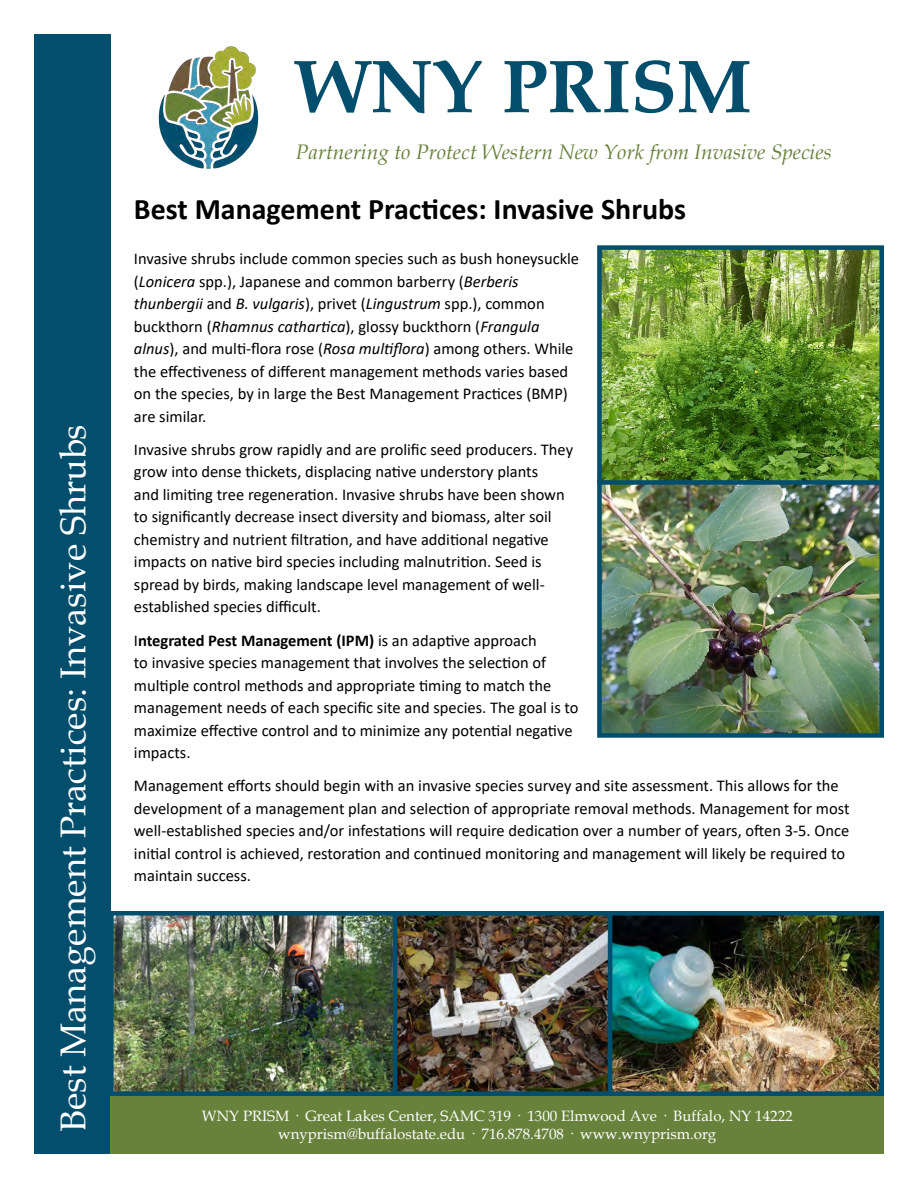
<style>
.page{position:relative;width:918px;height:1188px;background:#fff}
.page>*{position:absolute;margin:0;border:0;box-sizing:border-box;transform-origin:0 0}
.t1{font:700 75px "Book Antiqua";color:#024e6c}
.t2{font:36px "Book Antiqua";color:#fff}
.t3{font:700 30px "Calibri";color:#000}
.t4{font:italic 21px "Book Antiqua";color:#68813b}
.t5{font:16.5px/22.5px "Calibri";color:#000}
.t6{font:15px/18px "Book Antiqua";color:#fff;text-align:center}
.s1{font-style:italic}
.s2{font-weight:700}
</style>
<div class="page">
<div style="left:34px;top:34px;width:77px;height:1120px;background:#024e6c"></div>
<img style="left:158px;top:46px;width:101px;height:123px">
<div style="left:111px;top:1094px;width:773px;height:60px;background:#68813b"></div>
<img style="left:397px;top:916px;width:211px;height:175px">
<div style="left:353px;top:911px;width:265px;height:185px;border:4px solid #024e6c"></div>
<img style="left:602px;top:250px;width:277px;height:483px">
<div style="left:597px;top:479px;width:287px;height:259px;border:4px solid #024e6c"></div>
<div style="left:597px;top:245px;width:287px;height:240px;border:4px solid #024e6c"></div>
<img style="left:613px;top:916px;width:266px;height:175px">
<div style="left:608px;top:911px;width:276px;height:185px;border:4px solid #024e6c"></div>
<img style="left:114px;top:916px;width:278px;height:175px">
<div style="left:109px;top:911px;width:288px;height:185px;border:4px solid #024e6c"></div>
<h2 class="t2" style="left:48px;top:1132px;width:709px;rotate:-90deg">Best Management Practices: Invasive Shrubs</h2>
<h1 class="t1" style="left:296px;top:36px;width:458px">WNY PRISM</h1>
<p class="t4" style="left:296px;top:137px;width:538px">Partnering to Protect Western New York from Invasive Species</p>
<h3 class="t3" style="left:134px;top:188px;width:554px">Best Management Practices: Invasive Shrubs</h3>
<p class="t5" style="left:134px;top:247px;width:447px">Invasive shrubs include common species such as bush honeysuckle (<span class="s1">Lonicera</span> spp.), Japanese and common barberry (<span class="s1">Berberis thunbergii</span> and <span class="s1">B. vulgaris</span>), privet (<span class="s1">Lingustrum</span> spp.), common buckthorn (<span class="s1">Rhamnus cathartica</span>), glossy buckthorn (<span class="s1">Frangula alnus</span>), and multi-flora rose (<span class="s1">Rosa multiflora</span>) among others. While the effectiveness of different management methods varies based on the species, by in large the Best Management Practices (BMP) are similar.</p>
<p class="t5" style="left:134px;top:438px;width:441px">Invasive shrubs grow rapidly and are prolific seed producers. They grow into dense thickets, displacing native understory plants<br>and limiting tree regeneration. Invasive shrubs have been shown to significantly decrease insect diversity and biomass, alter soil chemistry and nutrient filtration, and have additional negative impacts on native bird species including malnutrition. Seed is spread by birds, making landscape level management of well&shy;established species difficult.</p>
<p class="t5" style="left:134px;top:628px;width:446px">I<span class="s2">ntegrated Pest Management (IPM)</span> is an adaptive approach<br>to invasive species management that involves the selection of multiple control methods and appropriate timing to match the management needs of each specific site and species. The goal is to maximize effective control and to minimize any potential negative impacts.</p>
<p class="t5" style="left:134px;top:774px;width:717px">Management efforts should begin with an invasive species survey and site assessment. This allows for the development of a management plan and selection of appropriate removal methods. Management for most well-established species and/or infestations will require dedication over a number of years, often 3-5. Once initial control is achieved, restoration and continued monitoring and management will likely be required to maintain success.</p>
<p class="t6" style="left:202px;top:1106px;width:592px">WNY PRISM · Great Lakes Center, SAMC 319 · 1300 Elmwood Ave · Buffalo, NY 14222 wnyprism@buffalostate.edu · 716.878.4708 · www.wnyprism.org</p>
</div>
